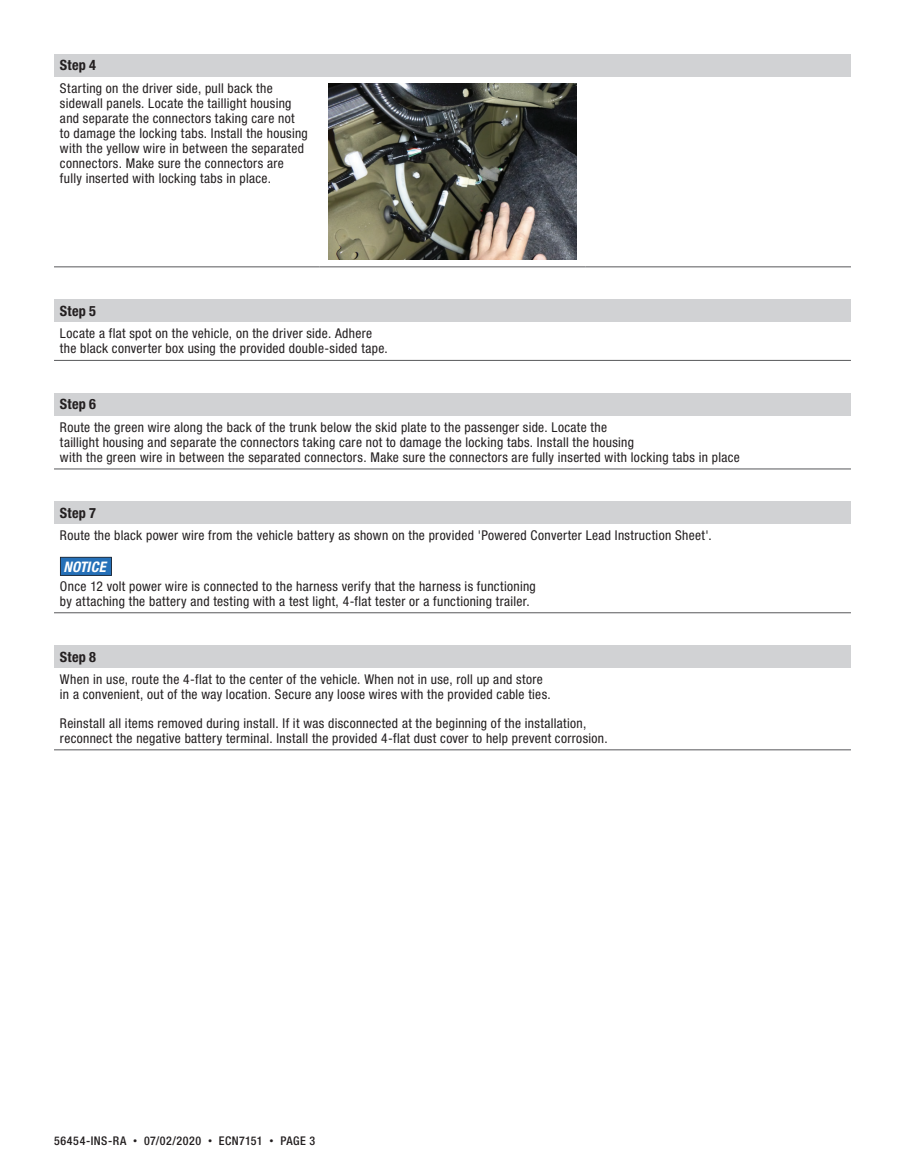
<style>
.page{position:relative;width:905px;height:1175px;background:#fff}
.page>*{position:absolute;margin:0;border:0;box-sizing:border-box;transform-origin:0 0}
.t1{font:italic 700 condensed 14.55px "Helvetica Neue LT Std";letter-spacing:.02em;color:#fff}
.t2{font:700 condensed 14.25px "Helvetica Neue LT Std";letter-spacing:.015em;color:#231f20}
.t3{font:condensed 13.5px/15px "Helvetica Neue LT Std";letter-spacing:.025em;color:#231f20}
.t4{font:500 condensed 12px "Helvetica Neue LT Std";letter-spacing:.045em;color:#231f20}
.s1{font-family:"DINOT";font-weight:400;font-stretch:normal;font-size:9px}
</style>
<div class="page">
<div style="left:54px;top:54px;width:796px;height:22px;background:#d1d2d4"></div>
<hr style="left:54px;top:266px;width:266px;height:1px;background:#57585a">
<hr style="left:320px;top:266px;width:265px;height:1px;background:#57585a">
<hr style="left:585px;top:266px;width:265px;height:1px;background:#57585a">
<img style="left:329px;top:83px;width:247px;height:177px">
<div style="left:54px;top:300px;width:796px;height:22px;background:#d1d2d4"></div>
<hr style="left:54px;top:360px;width:796px;height:1px;background:#57585a">
<div style="left:54px;top:393px;width:796px;height:22px;background:#d1d2d4"></div>
<hr style="left:54px;top:468px;width:796px;height:1px;background:#57585a">
<div style="left:54px;top:502px;width:796px;height:22px;background:#d1d2d4"></div>
<hr style="left:54px;top:612px;width:796px;height:1px;background:#57585a">
<svg style="left:60px;top:557px;width:52px;height:18px"></svg>
<div style="left:54px;top:645px;width:796px;height:22px;background:#d1d2d4"></div>
<hr style="left:54px;top:749px;width:796px;height:1px;background:#57585a">
<p class="t2" style="left:60px;top:56px;width:38px">Step 4</p>
<p class="t3" style="left:60px;top:80px;width:249px">Starting on the driver side, pull back the sidewall panels. Locate the taillight housing and separate the connectors taking care not<br>to damage the locking tabs. Install the housing with the yellow wire in between the separated connectors. Make sure the connectors are fully inserted with locking tabs in place.</p>
<p class="t2" style="left:60px;top:302px;width:38px">Step 5</p>
<p class="t3" style="left:60px;top:326px;width:329px">Locate a flat spot on the vehicle, on the driver side. Adhere the black converter box using the provided double-sided tape.</p>
<p class="t2" style="left:60px;top:395px;width:38px">Step 6</p>
<p class="t3" style="left:60px;top:419px;width:681px">Route the green wire along the back of the trunk below the skid plate to the passenger side. Locate the<br>taillight housing and separate the connectors taking care not to damage the locking tabs. Install the housing<br>with the green wire in between the separated connectors. Make sure the connectors are fully inserted with locking tabs in place</p>
<p class="t2" style="left:60px;top:504px;width:38px">Step 7</p>
<p class="t3" style="left:60px;top:528px;width:653px">Route the black power wire from the vehicle battery as shown on the provided 'Powered Converter Lead Instruction Sheet'.</p>
<p class="t1" style="left:63px;top:557px;width:44px">NOTICE</p>
<p class="t3" style="left:60px;top:578px;width:477px">Once 12 volt power wire is connected to the harness verify that the harness is functioning by attaching the battery and testing with a test light, 4-flat tester or a functioning trailer.</p>
<p class="t2" style="left:60px;top:648px;width:38px">Step 8</p>
<p class="t3" style="left:60px;top:672px;width:492px">When in use, route the 4-flat to the center of the vehicle. When not in use, roll up and store in a convenient, out of the way location. Secure any loose wires with the provided cable ties.</p>
<p class="t3" style="left:60px;top:715px;width:549px">Reinstall all items removed during install. If it was disconnected at the beginning of the installation, reconnect the negative battery terminal. Install the provided 4-flat dust cover to help prevent corrosion.</p>
<p class="t4" style="left:54px;top:1133px;width:262px">56454-INS-RA <span class="s1">•</span> 07/02/2020 <span class="s1">•</span> ECN7151 <span class="s1">•</span> PAGE 3</p>
</div>
